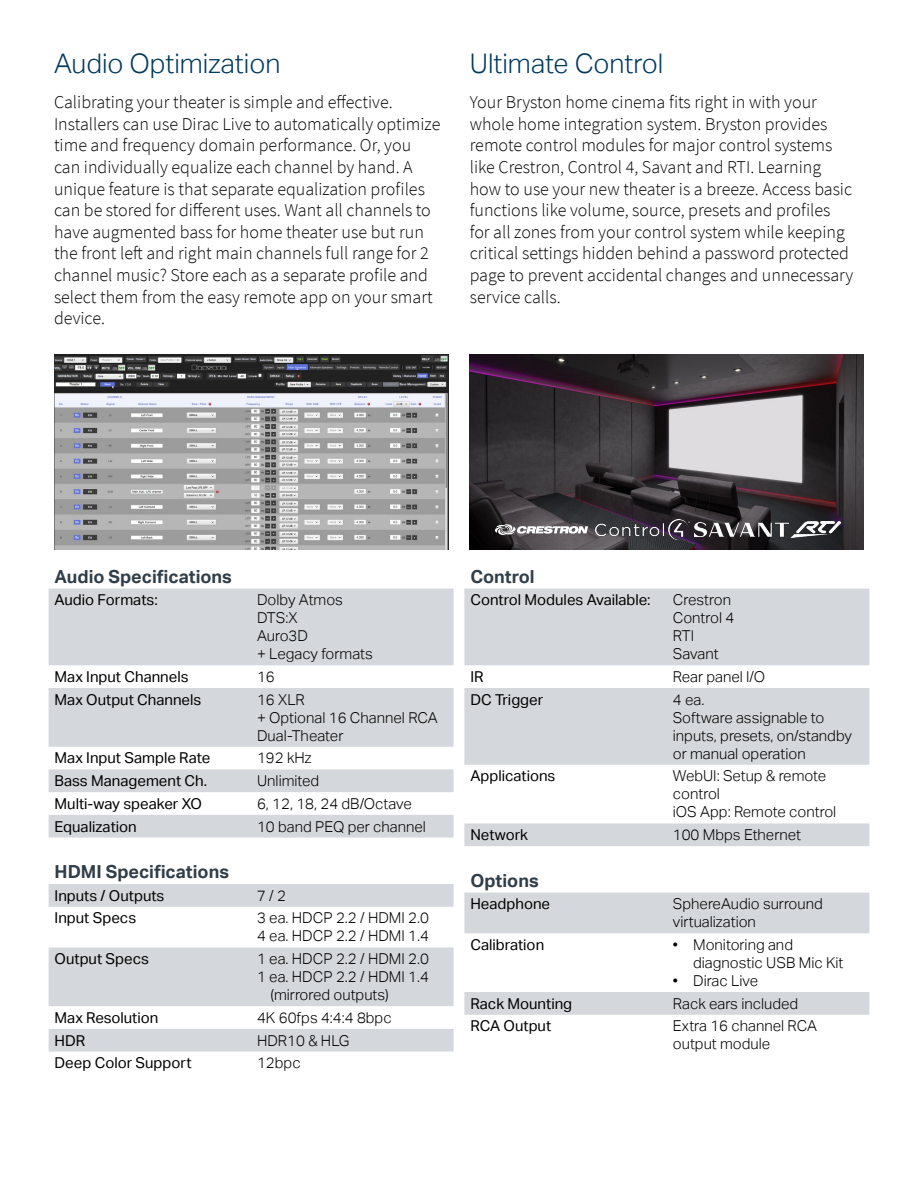
<style>
.page{position:relative;width:918px;height:1188px;background:#fff}
.page>*{position:absolute;margin:0;border:0;box-sizing:border-box;transform-origin:0 0}
.t1{font:300 27px "Aktiv Grotesk";color:#003a5d}
.t2{font:300 18px/21.6px "Source Sans Pro";color:#000}
.t3{font:700 18px "Aktiv Grotesk";color:#303e49}
.t4{font:300 15px/18px "Aktiv Grotesk";color:#000}
.t5{font:15px "Aktiv Grotesk";color:#000}
</style>
<div class="page">
<svg style="left:49px;top:589px;width:405px;height:249px;fill:#d4d8dc"></svg>
<svg style="left:49px;top:884px;width:405px;height:168px;fill:#d4d8dc"></svg>
<svg style="left:464px;top:589px;width:405px;height:257px;fill:#d4d8dc"></svg>
<svg style="left:464px;top:893px;width:405px;height:122px;fill:#d5d9dc"></svg>
<img style="left:54px;top:354px;width:394px;height:196px">
<img style="left:470px;top:354px;width:394px;height:196px">
<svg style="left:494px;top:524px;width:94px;height:11px"></svg>
<img style="left:595px;top:519px;width:95px;height:21px">
<img style="left:694px;top:522px;width:146px;height:15px">
<h1 class="t1" style="left:54px;top:48px;width:228px">Audio Optimization</h1>
<h1 class="t1" style="left:470px;top:48px;width:195px">Ultimate Control</h1>
<p class="t2" style="left:54px;top:92px;width:388px">Calibrating your theater is simple and effective.<br>Installers can use Dirac Live to automatically optimize time and frequency domain performance. Or, you can individually equalize each channel by hand. A unique feature is that separate equalization profiles can be stored for different uses. Want all channels to have augmented bass for home theater use but run the front left and right main channels full range for 2 channel music? Store each as a separate profile and select them from the easy remote app on your smart device.</p>
<p class="t2" style="left:470px;top:92px;width:385px">Your Bryston home cinema fits right in with your whole home integration system. Bryston provides remote control modules for major control systems like Crestron, Control 4, Savant and RTI. Learning how to use your new theater is a breeze. Access basic functions like volume, source, presets and profiles for all zones from your control system while keeping critical settings hidden behind a password protected page to prevent accidental changes and unnecessary service calls.</p>
<p class="t3" style="left:55px;top:566px;width:179px">Audio Specifications</p>
<p class="t5" style="left:55px;top:591px;width:105px">Audio Formats:</p>
<p class="t4" style="left:257px;top:591px;width:117px">Dolby Atmos<br>DTS:X<br>Auro3D<br>+ Legacy formats</p>
<p class="t5" style="left:55px;top:668px;width:135px">Max Input Channels</p>
<p class="t4" style="left:257px;top:668px;width:19px">16</p>
<p class="t5" style="left:55px;top:691px;width:148px">Max Output Channels</p>
<p class="t4" style="left:257px;top:691px;width:182px">16 XLR<br>+ Optional 16 Channel RCA<br>Dual-Theater</p>
<p class="t5" style="left:55px;top:750px;width:157px">Max Input Sample Rate</p>
<p class="t4" style="left:257px;top:749px;width:56px">192 kHz</p>
<p class="t5" style="left:55px;top:772px;width:154px">Bass Management Ch.</p>
<p class="t4" style="left:257px;top:772px;width:64px">Unlimited</p>
<p class="t5" style="left:55px;top:795px;width:149px">Multi-way speaker XO</p>
<p class="t4" style="left:257px;top:795px;width:156px">6, 12, 18, 24 dB/Octave</p>
<p class="t5" style="left:55px;top:818px;width:84px">Equalization</p>
<p class="t4" style="left:257px;top:817px;width:170px">10 band PEQ per channel</p>
<p class="t3" style="left:55px;top:861px;width:176px">HDMI Specifications</p>
<p class="t5" style="left:55px;top:887px;width:111px">Inputs / Outputs</p>
<p class="t4" style="left:257px;top:887px;width:30px">7 / 2</p>
<p class="t5" style="left:55px;top:910px;width:83px">Input Specs</p>
<p class="t4" style="left:257px;top:909px;width:173px">3 ea. HDCP 2.2 / HDMI 2.0<br>4 ea. HDCP 2.2 / HDMI 1.4</p>
<p class="t5" style="left:55px;top:950px;width:96px">Output Specs</p>
<p class="t4" style="left:257px;top:950px;width:173px">1 ea. HDCP 2.2 / HDMI 2.0</p>
<p class="t4" style="left:257px;top:968px;width:173px">1 ea. HDCP 2.2 / HDMI 1.4</p>
<p class="t4" style="left:270px;top:986px;width:120px">(mirrored outputs)</p>
<p class="t5" style="left:55px;top:1009px;width:105px">Max Resolution</p>
<p class="t4" style="left:257px;top:1009px;width:136px">4K 60fps 4:4:4 8bpc</p>
<p class="t5" style="left:55px;top:1032px;width:32px">HDR</p>
<p class="t4" style="left:257px;top:1031px;width:94px">HDR10 &amp; HLG</p>
<p class="t5" style="left:55px;top:1054px;width:139px">Deep Color Support</p>
<p class="t4" style="left:257px;top:1054px;width:45px">12bpc</p>
<p class="t3" style="left:470px;top:566px;width:66px">Control</p>
<p class="t5" style="left:470px;top:591px;width:182px">Control Modules Available:</p>
<p class="t4" style="left:673px;top:591px;width:63px">Crestron<br>Control 4<br>RTI<br>Savant</p>
<p class="t5" style="left:470px;top:668px;width:15px">IR</p>
<p class="t4" style="left:673px;top:668px;width:94px">Rear panel I/O</p>
<p class="t5" style="left:470px;top:691px;width:74px">DC Trigger</p>
<p class="t4" style="left:673px;top:691px;width:181px">4 ea.<br>Software assignable to inputs, presets, on/standby or manual operation</p>
<p class="t5" style="left:470px;top:768px;width:87px">Applications</p>
<p class="t4" style="left:673px;top:767px;width:165px">WebUI: Setup &amp; remote control<br>iOS App: Remote control</p>
<p class="t5" style="left:470px;top:826px;width:59px">Network</p>
<p class="t4" style="left:673px;top:826px;width:130px">100 Mbps Ethernet</p>
<p class="t3" style="left:470px;top:870px;width:70px">Options</p>
<p class="t5" style="left:470px;top:895px;width:81px">Headphone</p>
<p class="t4" style="left:673px;top:895px;width:151px">SphereAudio surround virtualization</p>
<p class="t5" style="left:470px;top:936px;width:75px">Calibration</p>
<p class="t4" style="left:693px;top:936px;width:152px;text-indent:-20px">• Monitoring and diagnostic USB Mic Kit</p>
<p class="t4" style="left:673px;top:972px;width:87px">• Dirac Live</p>
<p class="t5" style="left:470px;top:995px;width:103px">Rack Mounting</p>
<p class="t4" style="left:673px;top:995px;width:127px">Rack ears included</p>
<p class="t5" style="left:470px;top:1018px;width:82px">RCA Output</p>
<p class="t4" style="left:673px;top:1017px;width:146px">Extra 16 channel RCA output module</p>
</div>
